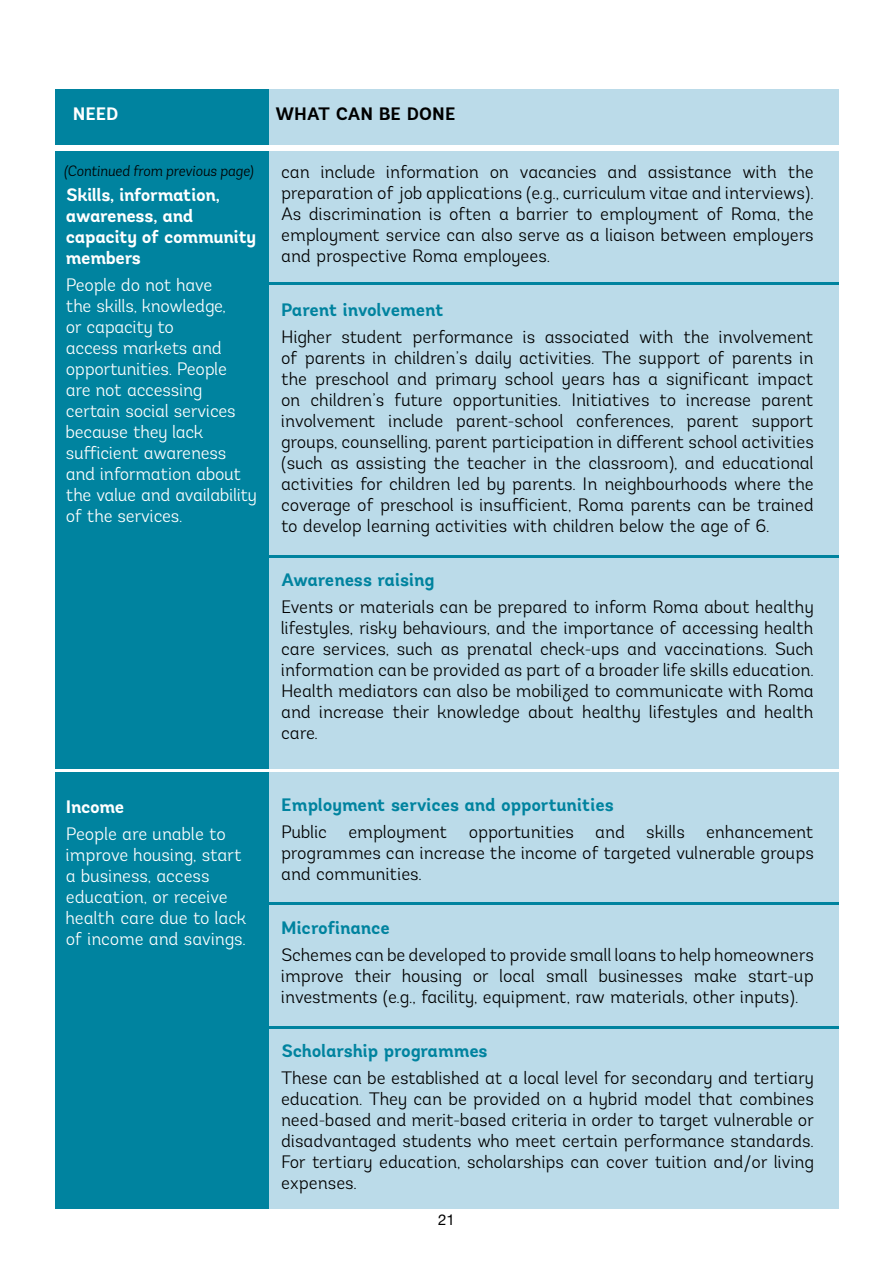
<style>
.page{position:relative;width:893px;height:1263px;background:#fff}
.page>*{position:absolute;margin:0;border:0;box-sizing:border-box;transform-origin:0 0}
.t1{font:300 18px/21px "Andes";letter-spacing:-.005em;color:#000;text-align:justify}
.t2{font:300 18px/21px "Andes";letter-spacing:-.015em;color:#fff}
.t3{font:700 18px "Andes";letter-spacing:-.005em;color:#00839f}
.t4{font:700 18px/21px "Andes";letter-spacing:-.02em;color:#fff}
.t5{font:700 18px "Andes";color:#000}
.t6{font:italic 300 15px "Andes";color:#000}
.t7{font:15px "Helvetica Neue";color:#000}
</style>
<div class="page">
<div style="left:55px;top:151px;width:783px;height:1058px;background:#bbdbe9"></div>
<div style="left:55px;top:89px;width:783px;height:56px;background:#bbdbe9"></div>
<div style="left:55px;top:151px;width:214px;height:1058px;background:#00839f"></div>
<div style="left:55px;top:89px;width:214px;height:56px;background:#00839f"></div>
<hr style="left:264px;top:902px;width:574px;height:2px;background:#00839f">
<hr style="left:264px;top:555px;width:574px;height:2px;background:#00839f">
<hr style="left:264px;top:283px;width:574px;height:2px;background:#00839f">
<hr style="left:264px;top:1026px;width:574px;height:2px;background:#00839f">
<hr style="left:53px;top:769px;width:786px;height:2px;background:#fff">
<p class="t4" style="left:73px;top:103px;width:48px">N eed</p>
<p class="t5" style="left:275px;top:102px;width:182px">What can be done</p>
<p class="t6" style="left:64px;top:161px;width:191px">(Continued from previous page)</p>
<p class="t4" style="left:66px;top:184px;width:192px">Skills, information, awareness, and capacity of community members</p>
<p class="t2" style="left:66px;top:274px;width:193px">People do not have<br>the skills, knowledge,<br>or capacity to<br>access markets and opportunities. People<br>are not accessing certain social services because they lack sufficient awareness and information about the value and availability of the services.</p>
<p class="t4" style="left:66px;top:796px;width:60px">Income</p>
<p class="t2" style="left:66px;top:823px;width:183px">People are unable to improve housing, start a business, access education, or receive health care due to lack of income and savings.</p>
<p class="t1" style="left:281px;top:161px;width:534px">can include information on vacancies and assistance with the preparation of job applications (e.g., curriculum vitae and interviews).<br>As discrimination is often a barrier to employment of Roma, the employment service can also serve as a liaison between employers and prospective Roma employees.</p>
<p class="t3" style="left:281px;top:298px;width:164px">Parent involvement</p>
<p class="t1" style="left:281px;top:326px;width:534px">Higher student performance is associated with the involvement of parents in children’s daily activities. The support of parents in the preschool and primary school years has a significant impact on children’s future opportunities. Initiatives to increase parent involvement include parent-school conferences, parent support groups, counselling, parent participation in different school activities (such as assisting the teacher in the classroom), and educational activities for children led by parents. In neighbourhoods where the coverage of preschool is insufficient, Roma parents can be trained to develop learning activities with children below the age of 6.</p>
<p class="t3" style="left:281px;top:568px;width:155px">Awareness raising</p>
<p class="t1" style="left:281px;top:596px;width:534px">Events or materials can be prepared to inform Roma about healthy lifestyles, risky behaviours, and the importance of accessing health care services, such as prenatal check-ups and vaccinations. Such information can be provided as part of a broader life skills education.<br>Health mediators can also be mobilized to communicate with Roma and increase their knowledge about healthy lifestyles and health care.</p>
<p class="t3" style="left:281px;top:793px;width:334px">E mployment services and opportunities</p>
<p class="t1" style="left:281px;top:821px;width:534px">Public employment opportunities and skills enhancement programmes can increase the income of targeted vulnerable groups and communities.</p>
<p class="t3" style="left:281px;top:916px;width:110px">Microfinance</p>
<p class="t1" style="left:281px;top:944px;width:534px">Schemes can be developed to provide small loans to help homeowners improve their housing or local small businesses make start-up investments (e.g., facility, equipment, raw materials, other inputs).</p>
<p class="t3" style="left:281px;top:1039px;width:208px">Scholarship programmes</p>
<p class="t1" style="left:281px;top:1067px;width:534px">These can be established at a local level for secondary and tertiary education. They can be provided on a hybrid model that combines need-based and merit-based criteria in order to target vulnerable or disadvantaged students who meet certain performance standards.<br>For tertiary education, scholarships can cover tuition and/or living expenses.</p>
<p class="t7" style="left:438px;top:1208px;width:18px">21</p>
</div>
